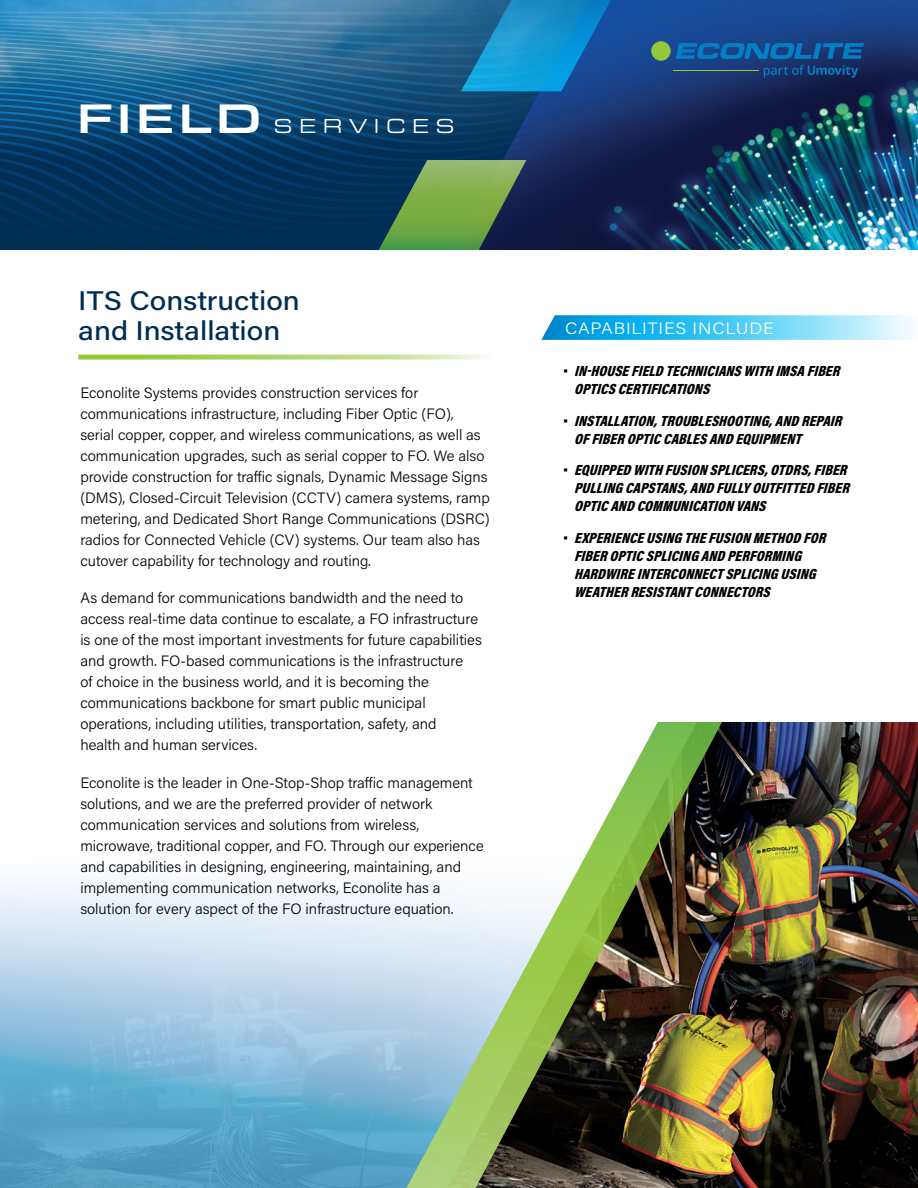
<style>
.page{position:relative;width:918px;height:1188px;background:#fff}
.page>*{position:absolute;margin:0;border:0;box-sizing:border-box;transform-origin:0 0}
.t1{font:500 42.75px "Eurostile Ext";letter-spacing:.08em;color:#fff;scale:1.05 1}
.t2{font:500 27px/30px "Acumin Pro";color:#002d54;scale:1.1 1}
.t3{font:21px "Eurostile Ext";letter-spacing:.31em;color:#fff}
.t4{font:300 16.5px "Acumin Pro";letter-spacing:.04em;color:#fff;scale:1.1 1}
.t5{font:300 15px/21px "Acumin Pro";color:#000}
.t6{font:italic 900 14.85px/18px "Acumin Pro Cond";color:#000}
.s1{font-style:normal}
</style>
<div class="page">
<svg style="left:0;top:883px;width:399px;height:305px"></svg>
<img style="left:589px;top:0;width:329px;height:250px">
<svg style="left:0;top:187px;width:589px;height:63px;fill:#002d54"></svg>
<svg style="left:597px;top:0;width:21px;height:91px"></svg>
<img style="left:0;top:0;width:597px;height:187px">
<svg style="left:78px;top:355px;width:411px;height:5px"></svg>
<img style="left:724px;top:722px;width:194px;height:466px">
<img style="left:399px;top:722px;width:325px;height:466px">
<svg style="left:541px;top:315px;width:370px;height:25px"></svg>
<svg style="left:0;top:12px;width:573px;height:96px"></svg>
<svg style="left:378px;top:160px;width:148px;height:90px"></svg>
<svg style="left:676px;top:43px;width:188px;height:16px"></svg>
<div style="left:651px;top:41px;width:20px;height:20px;background:#95c93d;border-radius:50%"></div>
<svg style="left:764px;top:65px;width:94px;height:13px"></svg>
<hr style="left:673px;top:70px;width:86px;height:1px;background:#95c93d">
<h1 class="t1" style="left:77px;top:88px;width:178px">FIELD</h1>
<h3 class="t3" style="left:274px;top:111px;width:182px">SERVICES</h3>
<h2 class="t2" style="left:78px;top:284px;width:203px">ITS Construction and Installation</h2>
<p class="t5" style="left:80px;top:381px;width:411px">Econolite Systems provides construction services for communications infrastructure, including Fiber Optic (FO), serial copper, copper, and wireless communications, as well as communication upgrades, such as serial copper to FO. We also provide construction for traffic signals, Dynamic Message Signs (DMS), Closed-Circuit Television (CCTV) camera systems, ramp metering, and Dedicated Short Range Communications (DSRC) radios for Connected Vehicle (CV) systems. Our team also has cutover capability for technology and routing.</p>
<p class="t5" style="left:80px;top:587px;width:403px">As demand for communications bandwidth and the need to access real-time data continue to escalate, a FO infrastructure is one of the most important investments for future capabilities and growth. FO-based communications is the infrastructure<br>of choice in the business world, and it is becoming the communications backbone for smart public municipal operations, including utilities, transportation, safety, and<br>health and human services.</p>
<p class="t5" style="left:80px;top:771px;width:405px">Econolite is the leader in One-Stop-Shop traffic management solutions, and we are the preferred provider of network communication services and solutions from wireless, microwave, traditional copper, and FO. Through our experience and capabilities in designing, engineering, maintaining, and implementing communication networks, Econolite has a solution for every aspect of the FO infrastructure equation.</p>
<p class="t4" style="left:565px;top:317px;width:191px">CAPABILITIES INCLUDE</p>
<p class="t6" style="left:574px;top:362px;width:272px;text-indent:-11px"><span class="s1">•</span> IN-HOUSEFIELDTECHNICIANSWITHIMSAFIBER<br>OPTICSCERTIFICATIONS</p>
<p class="t6" style="left:574px;top:411px;width:274px;text-indent:-11px"><span class="s1">•</span> INSTALLATION,TROUBLESHOOTING,ANDREPAIR<br>OFFIBEROPTICCABLESANDEQUIPMENT</p>
<p class="t6" style="left:574px;top:461px;width:281px;text-indent:-11px"><span class="s1">•</span> EQUIPPEDWITHFUSIONSPLICERS,OTDRS,FIBER<br>PULLINGCAPSTANS,ANDFULLYOUTFITTEDFIBER<br>OPTICANDCOMMUNICATIONVANS</p>
<p class="t6" style="left:574px;top:528px;width:258px;text-indent:-11px"><span class="s1">•</span> EXPERIENCEUSINGTHEFUSIONMETHODFOR FIBEROPTICSPLICINGANDPERFORMING HARDWIREINTERCONNECTSPLICINGUSING WEATHERRESISTANTCONNECTORS</p>
</div>
